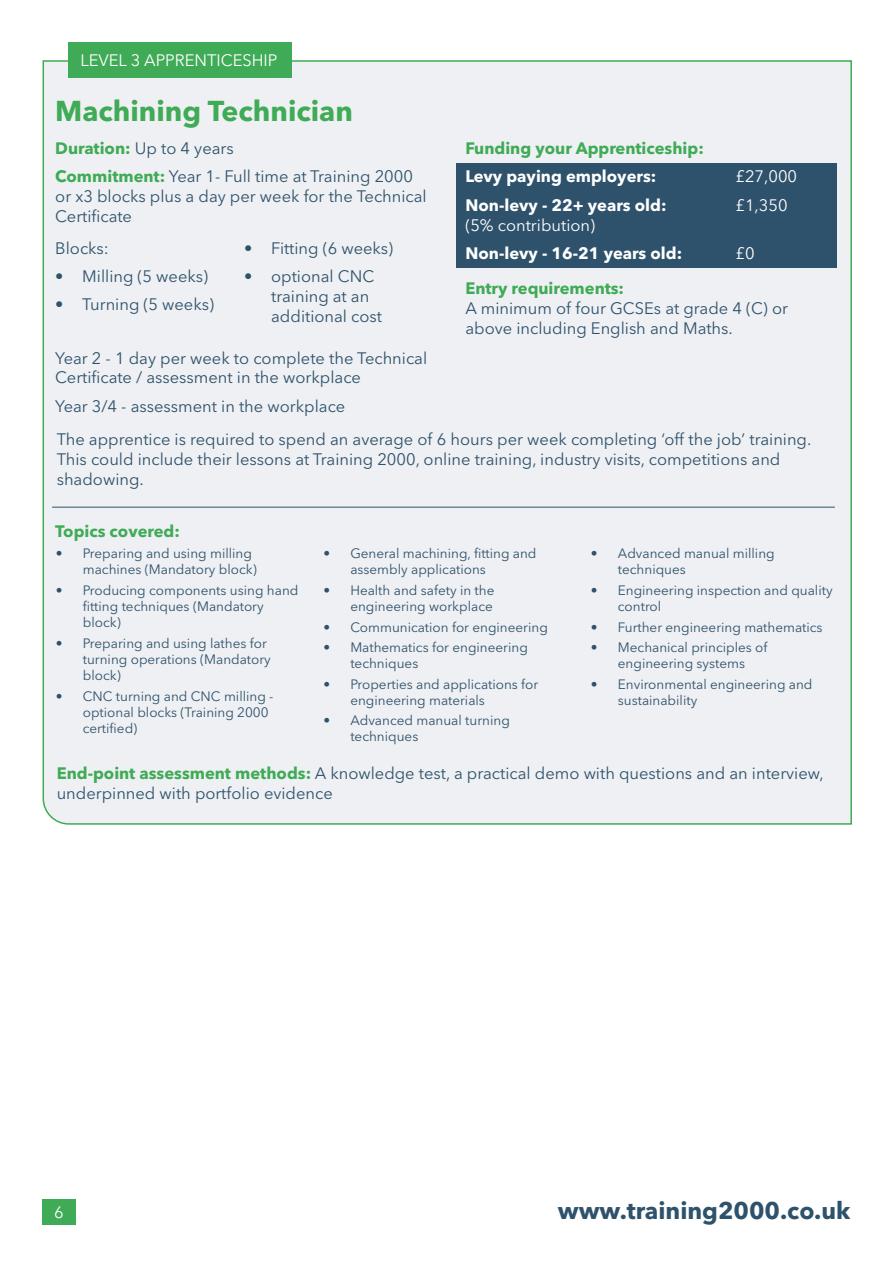
<style>
.page{position:relative;width:893px;height:1263px;background:#fff}
.page>*{position:absolute;margin:0;border:0;box-sizing:border-box;transform-origin:0 0}
.Heading_2_white{font:700 28.5px "Avenir Next LT Pro";color:#3fab56}
.t1{font:700 24px "Avenir Next LT Pro";color:#2e526c}
.Heading_2_white-2{font:16.5px/19.8px "Avenir Next LT Pro";color:#2e526c}
.Heading_2_white-3{font:700 16.5px "Avenir Next LT Pro";color:#fff}
.Heading_2_white-4{font:16.5px "Avenir Next LT Pro";color:#fff}
.Heading_2_white-5{font:700 16.5px "Avenir Next LT Pro";color:#3fab56}
.Heading_2_white-6{font:13.5px/16.2px "Avenir Next LT Pro";color:#2e526c}
.s1{font-weight:700;color:#3fab56}
</style>
<div class="page">
<div style="left:43px;top:1199px;width:33px;height:26px;background:#3fab56"></div>
<div style="left:42px;top:60px;width:810px;height:765px;background:#eff0f3"></div>
<div style="left:68px;top:43px;width:224px;height:35px;background:#3fab56"></div>
<div style="left:456px;top:163px;width:381px;height:104px;background:#2e526c"></div>
<hr style="left:52px;top:507px;width:783px;height:1px;background:#2e526c">
<h2 class="Heading_2_white-4" style="left:80px;top:50px;width:199px">LEVEL 3 APPRENTICESHIP</h2>
<h2 class="Heading_2_white" style="left:55px;top:93px;width:299px">Machining Technician</h2>
<h2 class="Heading_2_white-2" style="left:55px;top:138px;width:180px"><span class="s1">Duration:</span> Up to 4 years</h2>
<h2 class="Heading_2_white-2" style="left:55px;top:167px;width:373px"><span class="s1">Commitment:</span> Year 1- Full time at Training 2000 or x3 blocks plus a day per week for the Technical<br>Certificate</h2>
<h2 class="Heading_2_white-2" style="left:55px;top:238px;width:55px">Blocks:</h2>
<h2 class="Heading_2_white-2" style="left:55px;top:267px;width:154px">• Milling (5 weeks)</h2>
<h2 class="Heading_2_white-2" style="left:55px;top:295px;width:160px">• Turning (5 weeks)</h2>
<h2 class="Heading_2_white-2" style="left:244px;top:238px;width:151px">• Fitting (6 weeks)</h2>
<h2 class="Heading_2_white-2" style="left:271px;top:267px;width:112px;text-indent:-27px">• optional CNC training at an additional cost</h2>
<h2 class="Heading_2_white-2" style="left:55px;top:348px;width:373px">Year 2 - 1 day per week to complete the Technical<br>Certificate / assessment in the workplace</h2>
<h2 class="Heading_2_white-2" style="left:55px;top:396px;width:292px">Year 3/4 - assessment in the workplace</h2>
<h2 class="Heading_2_white-5" style="left:465px;top:138px;width:240px">Funding your Apprenticeship:</h2>
<h2 class="Heading_2_white-3" style="left:465px;top:167px;width:192px">Levy paying employers:</h2>
<h2 class="Heading_2_white-4" style="left:735px;top:167px;width:63px">£27,000</h2>
<h2 class="Heading_2_white-3" style="left:465px;top:195px;width:203px">Non-levy - 22+ years old:</h2>
<h2 class="Heading_2_white-4" style="left:735px;top:195px;width:54px">£1,350</h2>
<h2 class="Heading_2_white-4" style="left:465px;top:215px;width:131px">(5% contribution)</h2>
<h2 class="Heading_2_white-3" style="left:465px;top:243px;width:218px">Non-levy - 16-21 years old:</h2>
<h2 class="Heading_2_white-4" style="left:735px;top:243px;width:21px">£0</h2>
<h2 class="Heading_2_white-2" style="left:465px;top:279px;width:324px"><span class="s1">Entry requirements:<br></span>A minimum of four GCSEs at grade 4 (C) or above including English and Maths.</h2>
<h2 class="Heading_2_white-2" style="left:57px;top:430px;width:756px">The apprentice is required to spend an average of 6 hours per week completing ‘off the job’ training.<br>This could include their lessons at Training 2000, online training, industry visits, competitions and shadowing.</h2>
<h2 class="Heading_2_white-5" style="left:55px;top:521px;width:126px">Topics covered:</h2>
<h2 class="Heading_2_white-6" style="left:83px;top:545px;width:176px;text-indent:-27px">• Preparing and using milling machines (Mandatory block)</h2>
<h2 class="Heading_2_white-6" style="left:83px;top:582px;width:217px;text-indent:-27px">• Producing components using hand fitting techniques (Mandatory block)</h2>
<h2 class="Heading_2_white-6" style="left:83px;top:635px;width:190px;text-indent:-27px">• Preparing and using lathes for turning operations (Mandatory block)</h2>
<h2 class="Heading_2_white-6" style="left:83px;top:688px;width:192px;text-indent:-27px">• CNC turning and CNC milling - optional blocks (Training 2000 certified)</h2>
<h2 class="Heading_2_white-6" style="left:350px;top:545px;width:188px;text-indent:-27px">• General machining, fitting and assembly applications</h2>
<h2 class="Heading_2_white-6" style="left:323px;top:582px;width:173px;text-align:right">• Health and safety in the engineering workplace</h2>
<h2 class="Heading_2_white-6" style="left:323px;top:619px;width:226px">• Communication for engineering</h2>
<h2 class="Heading_2_white-6" style="left:350px;top:639px;width:179px;text-indent:-27px">• Mathematics for engineering techniques</h2>
<h2 class="Heading_2_white-6" style="left:350px;top:676px;width:189px;text-indent:-27px">• Properties and applications for engineering materials</h2>
<h2 class="Heading_2_white-6" style="left:350px;top:712px;width:161px;text-indent:-27px">• Advanced manual turning techniques</h2>
<h2 class="Heading_2_white-6" style="left:618px;top:545px;width:158px;text-indent:-27px">• Advanced manual milling techniques</h2>
<h2 class="Heading_2_white-6" style="left:618px;top:582px;width:216px;text-indent:-27px">• Engineering inspection and quality control</h2>
<h2 class="Heading_2_white-6" style="left:591px;top:619px;width:233px">• Further engineering mathematics</h2>
<h2 class="Heading_2_white-6" style="left:591px;top:639px;width:178px;text-align:center">• Mechanical principles of engineering systems</h2>
<h2 class="Heading_2_white-6" style="left:618px;top:676px;width:196px;text-indent:-27px">• Environmental engineering and sustainability</h2>
<h2 class="Heading_2_white-2" style="left:57px;top:763px;width:769px"><span class="s1">End-point assessment methods:</span> A knowledge test, a practical demo with questions and an interview, underpinned with portfolio evidence</h2>
<p class="Heading_2_white-4" style="left:54px;top:1202px;width:11px">6</p>
<h2 class="t1" style="left:558px;top:1196px;width:294px">www.training2000.co.uk</h2>
</div>
